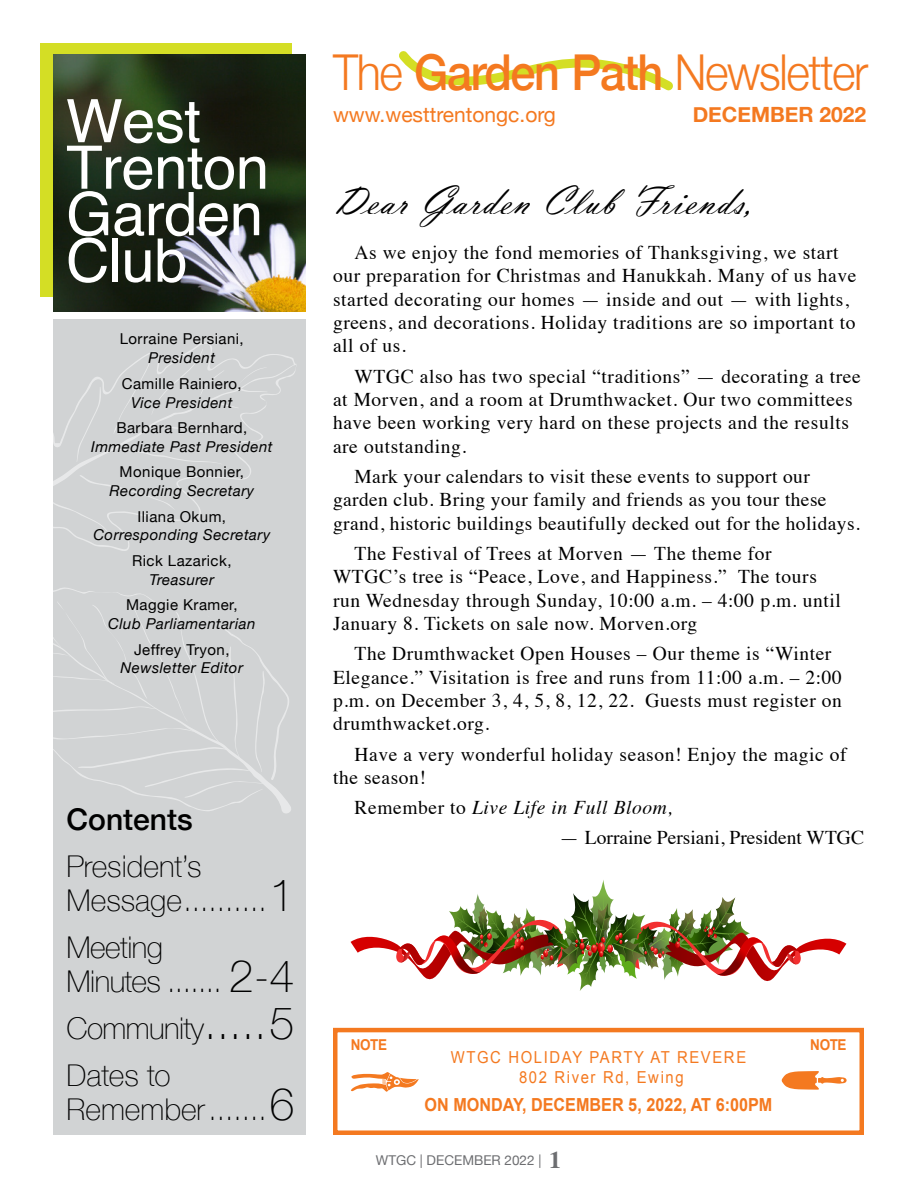
<style>
.page{position:relative;width:918px;height:1188px;background:#fff}
.page>*{position:absolute;margin:0;border:0;box-sizing:border-box;transform-origin:0 0}
.t1{font:60px "Helvetica";letter-spacing:-.01em;color:#fff}
.t2{font:300 49.5px "Helvetica Neue";letter-spacing:-.03em;color:#f47920;scale:.91 1}
.t3{font:42px "Vladimir Script";letter-spacing:.03em;color:#000}
.t4{font:100 30px/33.8px "Helvetica Neue";letter-spacing:-.015em;color:#000}
.t5{font:500 30px "Helvetica Neue";color:#000}
.t6{font:21px "Helvetica Neue";color:#f47920}
.t7{font:700 21px "Helvetica Neue";color:#f47920}
.t8{font:19.5px/23.4px "Times";letter-spacing:.03em;color:#000}
.t9{font:19.5px "Times";color:#000}
.t10{font:italic 19.5px "Times";letter-spacing:.03em;color:#000}
.t11{font:700 18px "Arial";color:#f47920;scale:.9 1}
.t12{font:16.5px/19.8px "Arial";letter-spacing:.11em;color:#f47920;text-align:center;scale:.9 1}
.t13{font:italic 15px/18.8px "Helvetica Neue";letter-spacing:.03em;color:#000;text-align:center}
.t14{font:15px/18.8px "Helvetica Neue";letter-spacing:.03em;color:#000;text-align:center}
.t15{font:700 15px "Arial";letter-spacing:-.03em;color:#f47920;scale:.9 1}
.t16{font:13.5px "Helvetica Neue";color:#6d6e71}
.s1{font-weight:500}
.s2{font-style:normal}
.s3{font-style:italic}
.s4{font-size:45px}
.s5{font-family:"Times";font-weight:700;font-size:24px}
</style>
<div class="page">
<svg style="left:399px;top:51px;width:274px;height:40px"></svg>
<div style="left:40px;top:44px;width:251px;height:253px;background:#d4de25"></div>
<div style="left:53px;top:320px;width:253px;height:815px;background:#d1d3d4"></div>
<img style="left:53px;top:54px;width:253px;height:257px">
<svg style="left:53px;top:587px;width:237px;height:225px"></svg>
<svg style="left:53px;top:349px;width:243px;height:202px"></svg>
<div style="left:200px;top:370px;width:24px;height:25px;background:#d1d3d4"></div>
<svg style="left:238px;top:367px;width:29px;height:18px"></svg>
<div style="left:333px;top:1028px;width:531px;height:107px;border:4px solid #f47920"></div>
<svg style="left:782px;top:1071px;width:65px;height:19px"></svg>
<svg style="left:351px;top:1072px;width:68px;height:20px"></svg>
<svg style="left:351px;top:880px;width:495px;height:111px"></svg>
<p class="t2" style="left:333px;top:33px;width:590px">The <span class="s1">Garden Path</span> Newsletter</p>
<p class="t1" style="left:66px;top:84px;width:136px">West</p>
<p class="t6" style="left:333px;top:100px;width:224px">www.westtrentongc.org</p>
<p class="t7" style="left:693px;top:98px;width:175px">DECEMBER 2022</p>
<p class="t1" style="left:66px;top:130px;width:205px">Trenton</p>
<p class="t1" style="left:66px;top:177px;width:199px">Garden</p>
<p class="t1" style="left:66px;top:223px;width:123px">Club</p>
<p class="t3" style="left:333px;top:176px;width:422px">Dear Garden Club Friends,</p>
<p class="t8" style="left:333px;top:239px;width:525px;text-indent:22px">As we enjoy the fond memories of Thanksgiving, we start our preparation for Christmas and Hanukkah. Many of us have started decorating our homes — inside and out — with lights, greens, and decorations. Holiday traditions are so important to all of us.</p>
<p class="t8" style="left:333px;top:363px;width:529px;text-indent:22px">WTGC also has two special “traditions” — decorating a tree at Morven, and a room at Drumthwacket. Our two committees have been working very hard on these projects and the results are outstanding.</p>
<p class="t8" style="left:333px;top:463px;width:528px;text-indent:22px">Mark your calendars to visit these events to support our garden club. Bring your family and friends as you tour these grand, historic buildings beautifully decked out for the holidays.</p>
<p class="t8" style="left:333px;top:540px;width:509px;text-indent:22px">The Festival of Trees at Morven — The theme for WTGC’s tree is “Peace, Love, and Happiness.” The tours run Wednesday through Sunday, 10:00 a.m. – 4:00 p.m. until January 8. Tickets on sale now. Morven.org</p>
<p class="t8" style="left:333px;top:640px;width:511px;text-indent:22px">The Drumthwacket Open Houses – Our theme is “Winter Elegance.” Visitation is free and runs from 11:00 a.m. – 2:00 p.m. on December 3, 4, 5, 8, 12, 22. Guests must register on drumthwacket.org.</p>
<p class="t8" style="left:333px;top:741px;width:515px;text-indent:22px">Have a very wonderful holiday season! Enjoy the magic of the season!</p>
<p class="t10" style="left:355px;top:791px;width:319px"><span class="s2">Remember to</span> Live Life in Full Bloom,</p>
<p class="t9" style="left:559px;top:819px;width:306px">— Lorraine Persiani, President WTGC</p>
<p class="t14" style="left:120px;top:331px;width:126px">Lorraine Persiani,<br><span class="s3">President</span></p>
<p class="t14" style="left:122px;top:375px;width:121px">Camille Rainiero,<br><span class="s3">Vice President</span></p>
<p class="t13" style="left:91px;top:419px;width:183px"><span class="s2">Barbara Bernhard,<br></span>Immediate Past President</p>
<p class="t13" style="left:110px;top:464px;width:146px"><span class="s2">Monique Bonnier,<br></span>Recording Secretary</p>
<p class="t13" style="left:93px;top:508px;width:178px"><span class="s2">Iliana Okum,<br></span>Corresponding Secretary</p>
<p class="t14" style="left:132px;top:552px;width:101px">Rick Lazarick,<br><span class="s3">Treasurer</span></p>
<p class="t13" style="left:108px;top:596px;width:149px"><span class="s2">Maggie Kramer,<br></span>Club Parliamentarian</p>
<p class="t13" style="left:121px;top:641px;width:124px"><span class="s2">Jeffrey Tryon,<br></span>Newsletter Editor</p>
<p class="t5" style="left:67px;top:795px;width:128px">Contents</p>
<p class="t4" style="left:67px;top:848px;width:229px">President’s<br>Message..........<span class="s4">1</span></p>
<p class="t4" style="left:67px;top:929px;width:230px">Meeting<br>Minutes ....... <span class="s4">2-4</span></p>
<p class="t4" style="left:67px;top:1010px;width:229px">Community<span class="s4">.....5</span></p>
<p class="t4" style="left:67px;top:1057px;width:229px">Dates to<br>Remember.......<span class="s4">6</span></p>
<p class="t15" style="left:351px;top:1036px;width:42px">NOTE</p>
<p class="t15" style="left:810px;top:1036px;width:42px">NOTE</p>
<p class="t12" style="left:451px;top:1048px;width:330px">WTGC HOLIDAY PARTY AT REVERE<br>802 River Rd, Ewing</p>
<p class="t11" style="left:425px;top:1095px;width:388px">ON MONDAY, DECEMBER 5, 2022, AT 6:00PM</p>
<p class="t16" style="left:376px;top:1150px;width:187px">WTGC | DECEMBER 2022 | <span class="s5">1</span></p>
</div>
